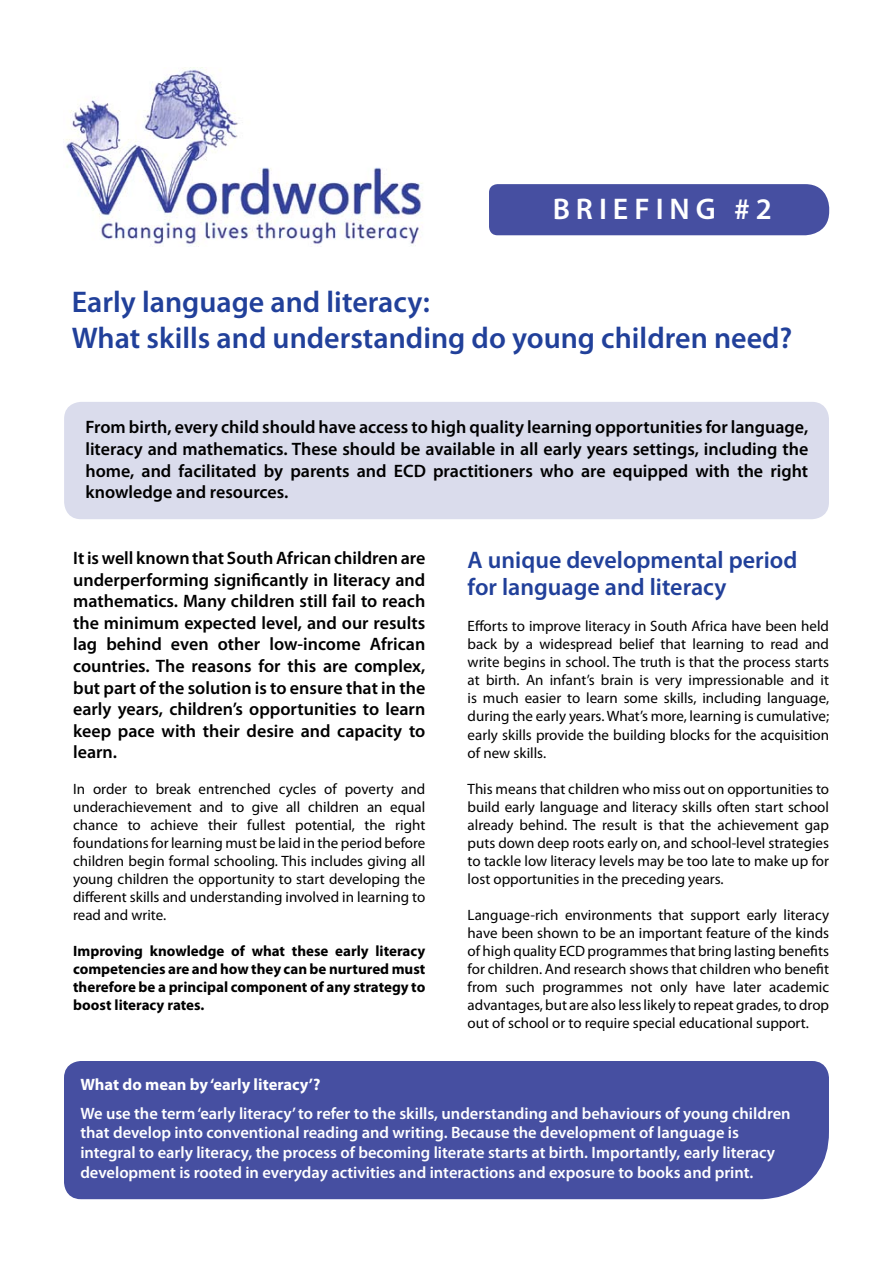
<style>
.page{position:relative;width:893px;height:1263px;background:#fff}
.page>*{position:absolute;margin:0;border:0;box-sizing:border-box;transform-origin:0 0}
.t1{font:600 30px/36px "Myriad Pro";color:#21409a}
.t2{font:600 30px "Myriad Pro";letter-spacing:.2em;color:#fff}
.t3{font:600 24px/27px "Myriad Pro";color:#21409a}
.t4{font:600 18px/21.6px "Myriad Pro";color:#000;text-align:justify}
.t5{font:600 16.5px/19.8px "Myriad Pro";color:#fff}
.t6{font:700 16.5px "Myriad Pro";color:#fff}
.t7{font:15px/18px "Myriad Pro";color:#000;text-align:justify}
.t8{font:700 15px/18px "Myriad Pro";color:#000;text-align:justify}
</style>
<div class="page">
<div style="left:64px;top:1061px;width:765px;height:139px;background:#464fa1"></div>
<div style="left:64px;top:402px;width:765px;height:117px;background:#dadcec;border-radius:17px"></div>
<div style="left:489px;top:184px;width:340px;height:51px;background:#464fa1"></div>
<img style="left:66px;top:67px;width:357px;height:180px">
<h1 class="t2" style="left:553px;top:190px;width:221px">BRIEFING #2</h1>
<h1 class="t1" style="left:72px;top:284px;width:722px">Early language and literacy:<br>What skills and understanding do young children need?</h1>
<p class="t4" style="left:85px;top:416px;width:724px">From birth, every child should have access to high quality learning opportunities for language, literacy and mathematics. These should be available in all early years settings, including the home, and facilitated by parents and ECD practitioners who are equipped with the right knowledge and resources.</p>
<p class="t4" style="left:73px;top:547px;width:354px">It is well known that South African children are underperforming significantly in literacy and mathematics. Many children still fail to reach the minimum expected level, and our results lag behind even other low-income African countries. The reasons for this are complex, but part of the solution is to ensure that in the early years, children’s opportunities to learn keep pace with their desire and capacity to learn.</p>
<p class="t7" style="left:73px;top:780px;width:354px">In order to break entrenched cycles of poverty and underachievement and to give all children an equal chance to achieve their fullest potential, the right foundations for learning must be laid in the period before children begin formal schooling. This includes giving all young children the opportunity to start developing the different skills and understanding involved in learning to read and write.</p>
<p class="t8" style="left:73px;top:942px;width:354px">Improving knowledge of what these early literacy competencies are and how they can be nurtured must therefore be a principal component of any strategy to boost literacy rates.</p>
<p class="t6" style="left:80px;top:1074px;width:242px">What do mean by ‘early literacy’?</p>
<h2 class="t3" style="left:468px;top:546px;width:331px">A unique developmental period for language and literacy</h2>
<p class="t7" style="left:468px;top:617px;width:363px">Efforts to improve literacy in South Africa have been held back by a widespread belief that learning to read and write begins in school. The truth is that the process starts at birth. An infant’s brain is very impressionable and it is much easier to learn some skills, including language, during the early years. What’s more, learning is cumulative; early skills provide the building blocks for the acquisition of new skills.</p>
<p class="t7" style="left:468px;top:779px;width:363px">This means that children who miss out on opportunities to build early language and literacy skills often start school already behind. The result is that the achievement gap puts down deep roots early on, and school-level strategies to tackle low literacy levels may be too late to make up for lost opportunities in the preceding years.</p>
<p class="t7" style="left:468px;top:905px;width:363px">Language-rich environments that support early literacy have been shown to be an important feature of the kinds of high quality ECD programmes that bring lasting benefits for children. And research shows that children who benefit from such programmes not only have later academic advantages, but are also less likely to repeat grades, to drop out of school or to require special educational support.</p>
<p class="t5" style="left:80px;top:1103px;width:712px">We use the term ‘early literacy’ to refer to the skills, understanding and behaviours of young children that develop into conventional reading and writing. Because the development of language is integral to early literacy, the process of becoming literate starts at birth. Importantly, early literacy development is rooted in everyday activities and interactions and exposure to books and print.</p>
</div>
